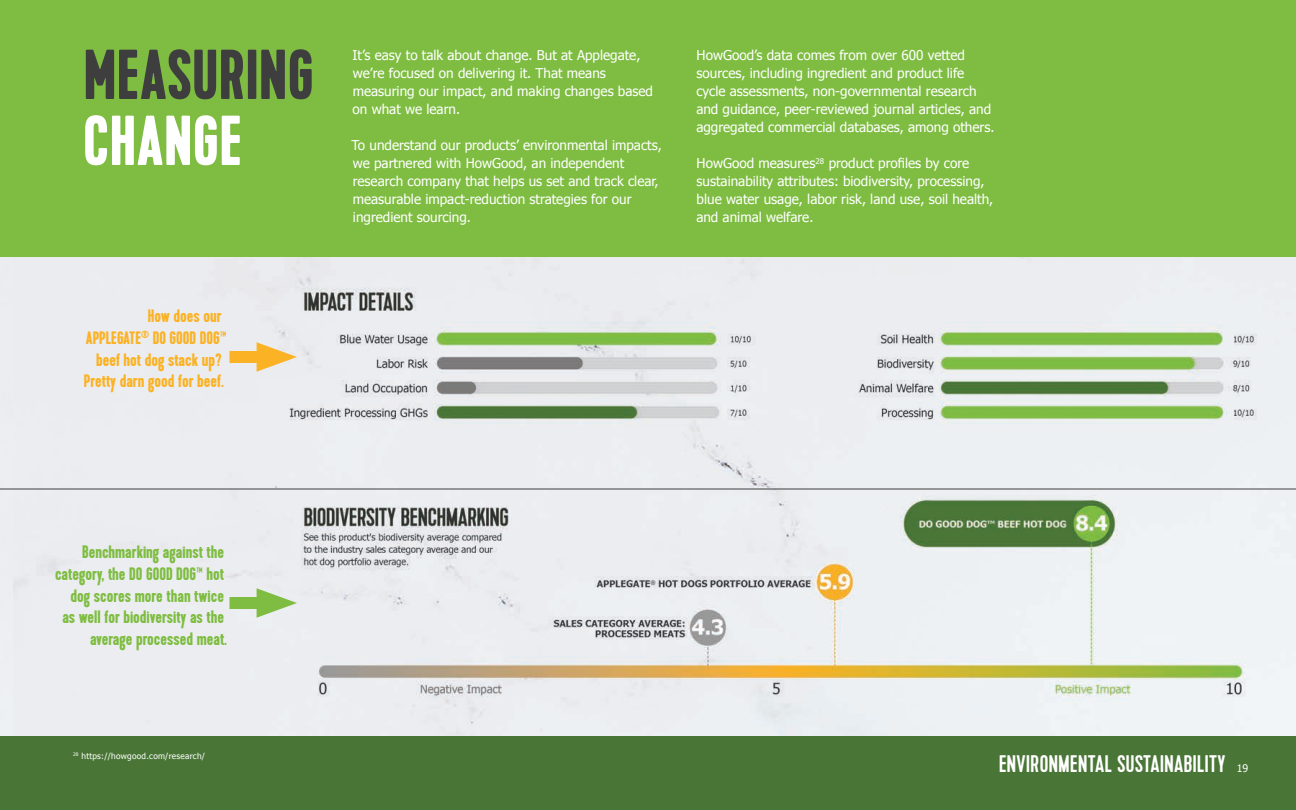
<style>
.page{position:relative;width:1296px;height:810px;background:#fff}
.page>*{position:absolute;margin:0;border:0;box-sizing:border-box;transform-origin:0 0}
.t1{font:700 70.5px "Kapra";letter-spacing:.01em;color:#3e3e3f}
.t2{font:700 70.5px "Kapra";letter-spacing:.01em;color:#fff}
.t3{font:24px "Kapra";letter-spacing:.02em;color:#fff}
.t4{font:700 18px/21.6px "Kapra";color:#7ebd41;text-align:right}
.t5{font:700 18px/21.6px "Kapra";color:#fbb224;text-align:right}
.t6{font:13.5px/18px "Tahoma";color:#fff}
.t7{font:10.5px "Tahoma";color:#fff}
.t8{font:8.25px "Tahoma";letter-spacing:.035em;color:#fff}
</style>
<div class="page">
<img style="left:13px;top:256px;width:1283px;height:481px">
<div style="left:0;top:0;width:1296px;height:256px;background:#7ebd41"></div>
<hr style="left:0;top:489px;width:1296px;height:1px;background:#3e3e3f">
<div style="left:230px;top:351px;width:43px;height:12px;background:#fbb224"></div>
<svg style="left:257px;top:342px;width:40px;height:30px"></svg>
<div style="left:230px;top:597px;width:43px;height:12px;background:#7ebd41"></div>
<svg style="left:257px;top:588px;width:40px;height:30px"></svg>
<div style="left:0;top:737px;width:1296px;height:73px;background:#497636"></div>
<h1 class="t1" style="left:84px;top:34px;width:232px">MEASURING</h1>
<h1 class="t2" style="left:83px;top:100px;width:160px">CHANGE</h1>
<h3 class="t5" style="left:84px;top:306px;width:144px">How does our<br>APPLEGATE<sup>®</sup> DO GOOD DOG™ beef hot dog stack up?<br>Pretty darn good for beef.</h3>
<p class="t6" style="left:352px;top:45px;width:302px">It’s easy to talk about change. But at Applegate, we’re focused on delivering it. That means measuring our impact, and making changes based on what we learn.</p>
<p class="t6" style="left:351px;top:135px;width:312px">To understand our products’ environmental impacts, we partnered with HowGood, an independent research company that helps us set and track clear, measurable impact-reduction strategies for our ingredient sourcing.</p>
<p class="t6" style="left:696px;top:45px;width:300px">HowGood’s data comes from over 600 vetted sources, including ingredient and product life cycle assessments, non-governmental research and guidance, peer-reviewed journal articles, and aggregated commercial databases, among others.</p>
<p class="t6" style="left:696px;top:153px;width:299px">HowGood measures<sup>28</sup> product profiles by core sustainability attributes: biodiversity, processing, blue water usage, labor risk, land use, soil health, and animal welfare.</p>
<h3 class="t4" style="left:55px;top:542px;width:174px">Benchmarking against the category, the DO GOOD DOG™ hot dog scores more than twice<br>as well for biodiversity as the average processed meat.</h3>
<p class="t8" style="left:73px;top:751px;width:133px"><sup>28</sup> https://howgood.com/research/</p>
<h2 class="t3" style="left:999px;top:750px;width:228px">ENVIRONMENTAL SUSTAINABILITY</h2>
<p class="t7" style="left:1237px;top:761px;width:13px">19</p>
</div>
